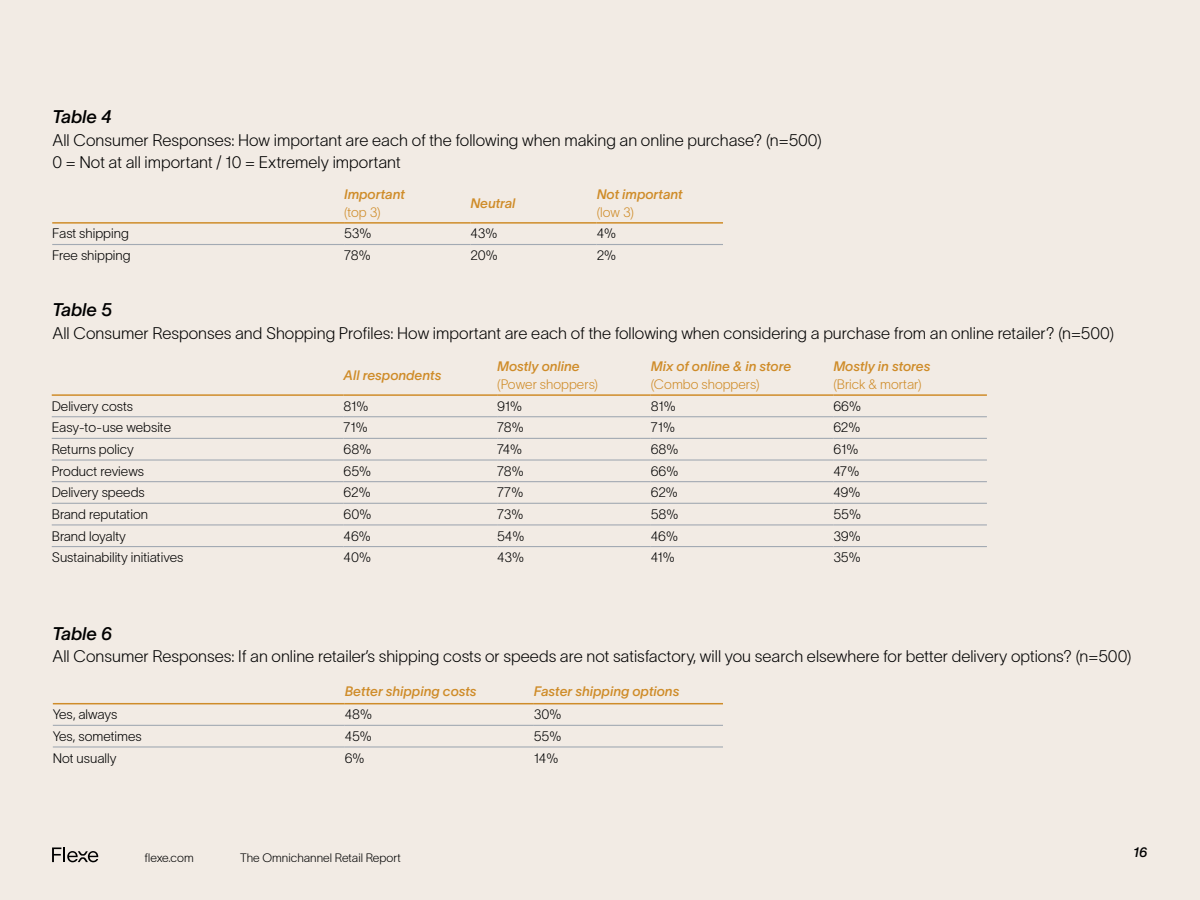
<style>
.page{position:relative;width:1200px;height:900px;background:#f2ebe4}
.page>*{position:absolute;margin:0;border:0;box-sizing:border-box;transform-origin:0 0}
.t1{font:italic 18px "TWK Lausanne 500";color:#000}
.t2{font:16.5px/22.5px "TWK Lausanne 150";color:#000}
.t3{font:13.5px "TWK Lausanne 150";color:#000}
.t4{font:italic 13.5px "TWK Lausanne 500";color:#cf8c29}
.t5{font:13.5px "TWK Lausanne 150";color:#cf8c29}
.t6{font:italic 13.5px "TWK Lausanne 500";color:#000}
.t7{font:12px "TWK Lausanne 150";color:#000}
</style>
<div class="page">
<svg style="left:52px;top:847px;width:46px;height:15px"></svg>
<hr style="left:52px;top:394px;width:292px;height:2px;background:#cf8c29">
<hr style="left:344px;top:394px;width:153px;height:2px;background:#cf8c29">
<hr style="left:497px;top:394px;width:154px;height:2px;background:#cf8c29">
<hr style="left:651px;top:394px;width:182px;height:2px;background:#cf8c29">
<hr style="left:833px;top:394px;width:154px;height:2px;background:#cf8c29">
<hr style="left:52px;top:416px;width:292px;height:1px;background:#a3aab3">
<hr style="left:344px;top:416px;width:153px;height:1px;background:#a3aab3">
<hr style="left:497px;top:416px;width:154px;height:1px;background:#a3aab3">
<hr style="left:651px;top:416px;width:182px;height:1px;background:#a3aab3">
<hr style="left:833px;top:416px;width:154px;height:1px;background:#a3aab3">
<hr style="left:52px;top:438px;width:292px;height:1px;background:#a3aab3">
<hr style="left:344px;top:438px;width:153px;height:1px;background:#a3aab3">
<hr style="left:497px;top:438px;width:154px;height:1px;background:#a3aab3">
<hr style="left:651px;top:438px;width:182px;height:1px;background:#a3aab3">
<hr style="left:833px;top:438px;width:154px;height:1px;background:#a3aab3">
<hr style="left:52px;top:459px;width:292px;height:2px;background:#a3aab3">
<hr style="left:344px;top:459px;width:153px;height:2px;background:#a3aab3">
<hr style="left:497px;top:459px;width:154px;height:2px;background:#a3aab3">
<hr style="left:651px;top:459px;width:182px;height:2px;background:#a3aab3">
<hr style="left:833px;top:459px;width:154px;height:2px;background:#a3aab3">
<hr style="left:52px;top:503px;width:292px;height:1px;background:#a3aab3">
<hr style="left:344px;top:503px;width:153px;height:1px;background:#a3aab3">
<hr style="left:497px;top:503px;width:154px;height:1px;background:#a3aab3">
<hr style="left:651px;top:503px;width:182px;height:1px;background:#a3aab3">
<hr style="left:833px;top:503px;width:154px;height:1px;background:#a3aab3">
<hr style="left:52px;top:524px;width:292px;height:1px;background:#a3aab3">
<hr style="left:344px;top:524px;width:153px;height:1px;background:#a3aab3">
<hr style="left:497px;top:524px;width:154px;height:1px;background:#a3aab3">
<hr style="left:651px;top:524px;width:182px;height:1px;background:#a3aab3">
<hr style="left:833px;top:524px;width:154px;height:1px;background:#a3aab3">
<hr style="left:52px;top:546px;width:292px;height:1px;background:#a3aab3">
<hr style="left:344px;top:546px;width:153px;height:1px;background:#a3aab3">
<hr style="left:497px;top:546px;width:154px;height:1px;background:#a3aab3">
<hr style="left:651px;top:546px;width:182px;height:1px;background:#a3aab3">
<hr style="left:833px;top:546px;width:154px;height:1px;background:#a3aab3">
<hr style="left:52px;top:481px;width:292px;height:1px;background:#a3aab3">
<hr style="left:344px;top:481px;width:153px;height:1px;background:#a3aab3">
<hr style="left:497px;top:481px;width:154px;height:1px;background:#a3aab3">
<hr style="left:651px;top:481px;width:182px;height:1px;background:#a3aab3">
<hr style="left:833px;top:481px;width:154px;height:1px;background:#a3aab3">
<hr style="left:53px;top:703px;width:292px;height:1px;background:#cf8c29">
<hr style="left:345px;top:703px;width:189px;height:1px;background:#cf8c29">
<hr style="left:534px;top:703px;width:189px;height:1px;background:#cf8c29">
<hr style="left:53px;top:725px;width:292px;height:1px;background:#a3aab3">
<hr style="left:345px;top:725px;width:189px;height:1px;background:#a3aab3">
<hr style="left:534px;top:725px;width:189px;height:1px;background:#a3aab3">
<hr style="left:53px;top:746px;width:292px;height:2px;background:#a3aab3">
<hr style="left:345px;top:746px;width:189px;height:2px;background:#a3aab3">
<hr style="left:534px;top:746px;width:189px;height:2px;background:#a3aab3">
<hr style="left:52px;top:222px;width:292px;height:2px;background:#cf8c29">
<hr style="left:344px;top:222px;width:126px;height:2px;background:#cf8c29">
<hr style="left:470px;top:222px;width:127px;height:2px;background:#cf8c29">
<hr style="left:597px;top:222px;width:126px;height:2px;background:#cf8c29">
<hr style="left:52px;top:244px;width:292px;height:1px;background:#a3aab3">
<hr style="left:344px;top:244px;width:126px;height:1px;background:#a3aab3">
<hr style="left:470px;top:244px;width:127px;height:1px;background:#a3aab3">
<hr style="left:597px;top:244px;width:126px;height:1px;background:#a3aab3">
<p class="t1" style="left:52px;top:104px;width:61px">Table 4</p>
<p class="t2" style="left:52px;top:128px;width:771px">All Consumer Responses: How important are each of the following when making an online purchase? (n=500)<br>0 = Not at all important / 10 = Extremely important</p>
<p class="t4" style="left:344px;top:185px;width:62px">Important</p>
<p class="t5" style="left:344px;top:203px;width:38px">(top 3)</p>
<p class="t4" style="left:470px;top:194px;width:47px">Neutral</p>
<p class="t4" style="left:597px;top:185px;width:88px">Not important</p>
<p class="t5" style="left:597px;top:203px;width:39px">(low 3)</p>
<p class="t3" style="left:52px;top:224px;width:78px">Fast shipping</p>
<p class="t3" style="left:344px;top:224px;width:29px">53%</p>
<p class="t3" style="left:470px;top:224px;width:29px">43%</p>
<p class="t3" style="left:597px;top:224px;width:21px">4%</p>
<p class="t3" style="left:52px;top:246px;width:80px">Free shipping</p>
<p class="t3" style="left:344px;top:246px;width:28px">78%</p>
<p class="t3" style="left:470px;top:246px;width:29px">20%</p>
<p class="t3" style="left:597px;top:246px;width:21px">2%</p>
<p class="t1" style="left:52px;top:297px;width:61px">Table 5</p>
<p class="t2" style="left:52px;top:321px;width:1063px">All Consumer Responses and Shopping Profiles: How important are each of the following when considering a purchase from an online retailer? (n=500)</p>
<p class="t4" style="left:344px;top:366px;width:99px">All respondents</p>
<p class="t4" style="left:651px;top:357px;width:142px">Mix of online &amp; in store</p>
<p class="t5" style="left:651px;top:375px;width:110px">(Combo shoppers)</p>
<p class="t4" style="left:497px;top:357px;width:84px">Mostly online</p>
<p class="t5" style="left:497px;top:375px;width:102px">(Power shoppers)</p>
<p class="t4" style="left:833px;top:357px;width:99px">Mostly in stores</p>
<p class="t5" style="left:833px;top:375px;width:90px">(Brick &amp; mortar)</p>
<p class="t3" style="left:52px;top:396px;width:83px">Delivery costs</p>
<p class="t3" style="left:344px;top:396px;width:26px">81%</p>
<p class="t3" style="left:497px;top:396px;width:26px">91%</p>
<p class="t3" style="left:651px;top:396px;width:26px">81%</p>
<p class="t3" style="left:833px;top:396px;width:29px">66%</p>
<p class="t3" style="left:52px;top:418px;width:121px">Easy-to-use website</p>
<p class="t3" style="left:344px;top:418px;width:26px">71%</p>
<p class="t3" style="left:497px;top:418px;width:28px">78%</p>
<p class="t3" style="left:651px;top:418px;width:26px">71%</p>
<p class="t3" style="left:833px;top:418px;width:29px">62%</p>
<p class="t3" style="left:52px;top:440px;width:84px">Returns policy</p>
<p class="t3" style="left:344px;top:440px;width:29px">68%</p>
<p class="t3" style="left:497px;top:440px;width:27px">74%</p>
<p class="t3" style="left:651px;top:440px;width:29px">68%</p>
<p class="t3" style="left:833px;top:440px;width:26px">61%</p>
<p class="t3" style="left:52px;top:461px;width:94px">Product reviews</p>
<p class="t3" style="left:344px;top:461px;width:29px">65%</p>
<p class="t3" style="left:497px;top:461px;width:28px">78%</p>
<p class="t3" style="left:651px;top:461px;width:29px">66%</p>
<p class="t3" style="left:833px;top:461px;width:27px">47%</p>
<p class="t3" style="left:52px;top:483px;width:95px">Delivery speeds</p>
<p class="t3" style="left:344px;top:483px;width:29px">62%</p>
<p class="t3" style="left:497px;top:483px;width:28px">77%</p>
<p class="t3" style="left:651px;top:483px;width:29px">62%</p>
<p class="t3" style="left:833px;top:483px;width:29px">49%</p>
<p class="t3" style="left:52px;top:505px;width:98px">Brand reputation</p>
<p class="t3" style="left:344px;top:505px;width:29px">60%</p>
<p class="t3" style="left:497px;top:505px;width:28px">73%</p>
<p class="t3" style="left:651px;top:505px;width:29px">58%</p>
<p class="t3" style="left:833px;top:505px;width:29px">55%</p>
<p class="t3" style="left:52px;top:526px;width:76px">Brand loyalty</p>
<p class="t3" style="left:344px;top:526px;width:29px">46%</p>
<p class="t3" style="left:497px;top:526px;width:29px">54%</p>
<p class="t3" style="left:651px;top:526px;width:29px">46%</p>
<p class="t3" style="left:833px;top:526px;width:29px">39%</p>
<p class="t3" style="left:52px;top:548px;width:133px">Sustainability initiatives</p>
<p class="t3" style="left:344px;top:548px;width:29px">40%</p>
<p class="t3" style="left:497px;top:548px;width:29px">43%</p>
<p class="t3" style="left:651px;top:548px;width:26px">41%</p>
<p class="t3" style="left:833px;top:548px;width:29px">35%</p>
<p class="t1" style="left:52px;top:621px;width:61px">Table 6</p>
<p class="t2" style="left:52px;top:644px;width:1080px">All Consumer Responses: If an online retailer’s shipping costs or speeds are not satisfactory, will you search elsewhere for better delivery options? (n=500)</p>
<p class="t4" style="left:345px;top:682px;width:133px">Better shipping costs</p>
<p class="t4" style="left:534px;top:682px;width:147px">Faster shipping options</p>
<p class="t3" style="left:53px;top:705px;width:66px">Yes, always</p>
<p class="t3" style="left:345px;top:705px;width:29px">48%</p>
<p class="t3" style="left:534px;top:705px;width:29px">30%</p>
<p class="t3" style="left:53px;top:727px;width:90px">Yes, sometimes</p>
<p class="t3" style="left:345px;top:727px;width:29px">45%</p>
<p class="t3" style="left:534px;top:727px;width:29px">55%</p>
<p class="t3" style="left:53px;top:748px;width:65px">Not usually</p>
<p class="t3" style="left:345px;top:748px;width:21px">6%</p>
<p class="t3" style="left:534px;top:748px;width:26px">14%</p>
<p class="t7" style="left:145px;top:850px;width:51px">flexe.com</p>
<p class="t7" style="left:240px;top:850px;width:162px">The Omnichannel Retail Report</p>
<p class="t6" style="left:1133px;top:843px;width:16px">16</p>
</div>
